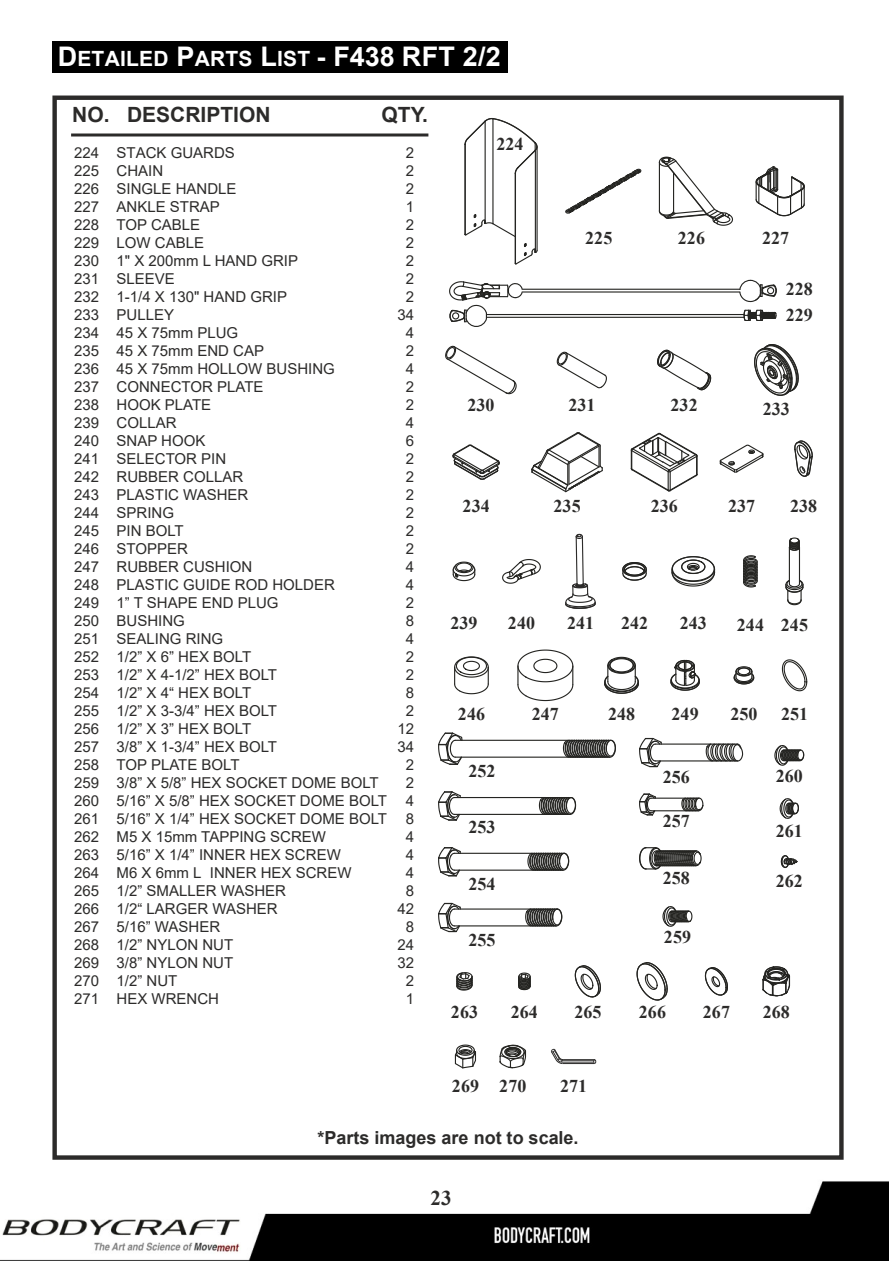
<style>
.page{position:relative;width:893px;height:1263px;background:#fff}
.page>*{position:absolute;margin:0;border:0;box-sizing:border-box;transform-origin:0 0}
.t1{font:700 27px "Arial";letter-spacing:-.005em;color:#fff}
.t2{font:700 21px "Arial";color:#2c2b2a}
.t3{font:700 21px "Times New Roman";color:#2c2b2a}
.t4{font:700 18px/25.3px "Times New Roman";color:#2c2b2a}
.t5{font:700 18px "Arial";color:#2c2b2a}
.t6{font:15px/18px "Arial";color:#2c2b2a;text-align:justify}
.s1{font-size:21px}
</style>
<div class="page">
<svg style="left:452px;top:444px;width:48px;height:36px"></svg>
<svg style="left:531px;top:432px;width:72px;height:61px"></svg>
<svg style="left:630px;top:432px;width:68px;height:60px"></svg>
<svg style="left:719px;top:444px;width:45px;height:29px"></svg>
<hr style="left:71px;top:133px;width:357px;height:3px;background:#2c2b2a">
<div style="left:52px;top:96px;width:792px;height:1064px;border:4px solid #2c2b2a"></div>
<hr style="left:536px;top:147px;width:2px;height:103px;background:#242421">
<hr style="left:535px;top:150px;width:1px;height:102px;background:#242421">
<hr style="left:515px;top:173px;width:1px;height:90px;background:#242421">
<hr style="left:492px;top:119px;width:1px;height:105px;background:#242421">
<hr style="left:485px;top:121px;width:1px;height:102px;background:#242421">
<hr style="left:464px;top:144px;width:2px;height:90px;background:#242421">
<svg style="left:464px;top:213px;width:74px;height:52px"></svg>
<svg style="left:464px;top:118px;width:74px;height:57px"></svg>
<svg style="left:565px;top:168px;width:77px;height:46px"></svg>
<svg style="left:755px;top:166px;width:50px;height:51px"></svg>
<svg style="left:658px;top:156px;width:75px;height:70px"></svg>
<svg style="left:657px;top:349px;width:55px;height:42px"></svg>
<svg style="left:556px;top:351px;width:51px;height:38px"></svg>
<svg style="left:445px;top:345px;width:72px;height:50px"></svg>
<svg style="left:754px;top:344px;width:45px;height:52px"></svg>
<svg style="left:794px;top:440px;width:19px;height:37px"></svg>
<svg style="left:452px;top:561px;width:24px;height:21px"></svg>
<svg style="left:502px;top:559px;width:39px;height:25px"></svg>
<svg style="left:671px;top:556px;width:45px;height:31px"></svg>
<hr style="left:789px;top:547px;width:1px;height:37px;background:#242421">
<hr style="left:799px;top:547px;width:1px;height:37px;background:#242421">
<svg style="left:788px;top:537px;width:13px;height:14px"></svg>
<svg style="left:785px;top:579px;width:19px;height:27px"></svg>
<svg style="left:743px;top:555px;width:15px;height:33px"></svg>
<svg style="left:622px;top:562px;width:25px;height:19px"></svg>
<svg style="left:454px;top:656px;width:35px;height:39px"></svg>
<svg style="left:517px;top:649px;width:57px;height:53px"></svg>
<svg style="left:604px;top:656px;width:35px;height:38px"></svg>
<svg style="left:670px;top:659px;width:30px;height:32px"></svg>
<svg style="left:733px;top:666px;width:22px;height:19px"></svg>
<svg style="left:781px;top:659px;width:27px;height:33px"></svg>
<hr style="left:455px;top:756px;width:114px;height:2px;background:#242421">
<hr style="left:455px;top:740px;width:115px;height:1px;background:#242421">
<svg style="left:562px;top:739px;width:54px;height:19px"></svg>
<svg style="left:438px;top:732px;width:25px;height:33px"></svg>
<hr style="left:454px;top:814px;width:91px;height:1px;background:#242421">
<hr style="left:454px;top:797px;width:92px;height:1px;background:#242421">
<svg style="left:538px;top:797px;width:39px;height:18px"></svg>
<svg style="left:438px;top:791px;width:23px;height:30px"></svg>
<hr style="left:454px;top:869px;width:79px;height:2px;background:#242421">
<hr style="left:454px;top:853px;width:78px;height:1px;background:#242421">
<svg style="left:527px;top:852px;width:43px;height:19px"></svg>
<svg style="left:438px;top:847px;width:23px;height:30px"></svg>
<hr style="left:454px;top:925px;width:77px;height:1px;background:#242421">
<hr style="left:454px;top:908px;width:78px;height:2px;background:#242421">
<svg style="left:525px;top:908px;width:38px;height:19px"></svg>
<svg style="left:438px;top:902px;width:23px;height:31px"></svg>
<hr style="left:655px;top:760px;width:57px;height:1px;background:#242421">
<hr style="left:655px;top:743px;width:60px;height:2px;background:#242421">
<svg style="left:705px;top:743px;width:39px;height:19px"></svg>
<svg style="left:639px;top:737px;width:23px;height:31px"></svg>
<hr style="left:651px;top:810px;width:35px;height:1px;background:#242421">
<hr style="left:651px;top:798px;width:37px;height:1px;background:#242421">
<svg style="left:681px;top:797px;width:23px;height:15px"></svg>
<svg style="left:639px;top:793px;width:18px;height:23px"></svg>
<svg style="left:662px;top:906px;width:31px;height:21px"></svg>
<svg style="left:774px;top:745px;width:31px;height:21px"></svg>
<svg style="left:639px;top:847px;width:63px;height:23px"></svg>
<svg style="left:779px;top:798px;width:20px;height:21px"></svg>
<svg style="left:456px;top:972px;width:17px;height:19px"></svg>
<svg style="left:518px;top:972px;width:13px;height:19px"></svg>
<svg style="left:780px;top:855px;width:18px;height:13px"></svg>
<svg style="left:704px;top:967px;width:24px;height:29px"></svg>
<svg style="left:574px;top:965px;width:27px;height:33px"></svg>
<svg style="left:636px;top:962px;width:32px;height:39px"></svg>
<svg style="left:762px;top:966px;width:29px;height:31px"></svg>
<svg style="left:454px;top:1044px;width:23px;height:25px"></svg>
<hr style="left:562px;top:1062px;width:32px;height:1px;background:#2c2b2a">
<hr style="left:562px;top:1063px;width:32px;height:1px;background:#2c2b2a">
<hr style="left:562px;top:1060px;width:32px;height:1px;background:#2c2b2a">
<svg style="left:593px;top:1059px;width:4px;height:5px"></svg>
<hr style="left:563px;top:1059px;width:32px;height:1px;background:#2c2b2a">
<svg style="left:551px;top:1048px;width:13px;height:16px"></svg>
<svg style="left:565px;top:533px;width:31px;height:76px"></svg>
<svg style="left:499px;top:1044px;width:28px;height:25px"></svg>
<hr style="left:522px;top:291px;width:218px;height:2px;background:#242421">
<hr style="left:522px;top:289px;width:218px;height:1px;background:#242421">
<hr style="left:486px;top:317px;width:258px;height:1px;background:#242421">
<hr style="left:486px;top:314px;width:258px;height:1px;background:#242421">
<svg style="left:449px;top:281px;width:74px;height:46px"></svg>
<svg style="left:739px;top:279px;width:38px;height:42px"></svg>
<img style="left:0;top:1181px;width:888px;height:79px">
<div style="left:52px;top:42px;width:456px;height:31px;background:#000"></div>
<h1 class="t1" style="left:58px;top:47px;width:445px">D<span class="s1">ETAILED</span> P<span class="s1">ARTS</span> L<span class="s1">IST</span> - F438 RFT 2/2</h1>
<h2 class="t2" style="left:72px;top:107px;width:200px">NO. DESCRIPTION</h2>
<h2 class="t2" style="left:381px;top:107px;width:48px">QTY.</h2>
<p class="t6" style="left:117px;top:145px;width:272px;text-align:left">STACK GUARDS<br>CHAIN<br>SINGLE HANDLE<br>ANKLE STRAP<br>TOP CABLE<br>LOW CABLE<br>1" X 200mm L HAND GRIP<br>SLEEVE<br>1-1/4 X 130" HAND GRIP<br>PULLEY<br>45 X 75mm PLUG<br>45 X 75mm END CAP<br>45 X 75mm HOLLOW BUSHING<br>CONNECTOR PLATE<br>HOOK PLATE<br>COLLAR<br>SNAP HOOK<br>SELECTOR PIN<br>RUBBER COLLAR<br>PLASTIC WASHER<br>SPRING<br>PIN BOLT<br>STOPPER<br>RUBBER CUSHION<br>PLASTIC GUIDE ROD HOLDER<br>1” T SHAPE END PLUG<br>BUSHING<br>SEALING RING<br>1/2” X 6” HEX BOLT<br>1/2” X 4-1/2” HEX BOLT<br>1/2” X 4“ HEX BOLT<br>1/2” X 3-3/4” HEX BOLT<br>1/2” X 3” HEX BOLT<br>3/8” X 1-3/4” HEX BOLT<br>TOP PLATE BOLT<br>3/8” X 5/8” HEX SOCKET DOME BOLT<br>5/16” X 5/8” HEX SOCKET DOME BOLT<br>5/16” X 1/4” HEX SOCKET DOME BOLT<br>M5 X 15mm TAPPING SCREW<br>5/16” X 1/4” INNER HEX SCREW<br>M6 X 6mm L INNER HEX SCREW<br>1/2” SMALLER WASHER<br>1/2“ LARGER WASHER<br>5/16” WASHER<br>1/2” NYLON NUT<br>3/8” NYLON NUT<br>1/2” NUT<br>HEX WRENCH</p>
<p class="t6" style="left:74px;top:145px;width:27px">224<br>225<br>226<br>227<br>228<br>229<br>230<br>231<br>232<br>233<br>234<br>235<br>236<br>237<br>238<br>239<br>240<br>241<br>242<br>243<br>244<br>245<br>246<br>247<br>248<br>249<br>250<br>251<br>252<br>253<br>254<br>255<br>256<br>257<br>258<br>259<br>260<br>261<br>262<br>263<br>264<br>265<br>266<br>267<br>268<br>269<br>270<br>271</p>
<p class="t6" style="left:397px;top:145px;width:18px;text-align:center">2<br>2<br>2<br>1<br>2<br>2<br>2<br>2<br>2<br>34<br>4<br>2<br>4<br>2<br>2<br>4<br>6<br>2<br>2<br>2<br>2<br>2<br>2<br>4<br>4<br>2<br>8<br>4<br>2<br>2<br>8<br>2<br>12<br>34<br>2<br>2<br>4<br>8<br>4<br>4<br>4<br>8<br>42<br>8<br>24<br>32<br>2<br>1</p>
<p class="t4" style="left:496px;top:134px;width:29px">224</p>
<p class="t4" style="left:585px;top:227px;width:29px">225</p>
<p class="t4" style="left:678px;top:227px;width:29px">226</p>
<p class="t4" style="left:762px;top:227px;width:29px">227</p>
<p class="t4" style="left:786px;top:278px;width:29px">228<br>229</p>
<p class="t4" style="left:467px;top:394px;width:29px">230</p>
<p class="t4" style="left:568px;top:394px;width:29px">231</p>
<p class="t4" style="left:671px;top:394px;width:29px">232</p>
<p class="t4" style="left:763px;top:398px;width:29px">233</p>
<p class="t4" style="left:463px;top:495px;width:29px">234</p>
<p class="t4" style="left:554px;top:495px;width:29px">235</p>
<p class="t4" style="left:651px;top:495px;width:29px">236</p>
<p class="t4" style="left:728px;top:495px;width:29px">237</p>
<p class="t4" style="left:790px;top:495px;width:29px">238</p>
<p class="t4" style="left:450px;top:612px;width:29px">239</p>
<p class="t4" style="left:508px;top:612px;width:29px">240</p>
<p class="t4" style="left:567px;top:612px;width:29px">241</p>
<p class="t4" style="left:621px;top:612px;width:29px">242</p>
<p class="t4" style="left:680px;top:612px;width:29px">243</p>
<p class="t4" style="left:737px;top:614px;width:73px">244 245</p>
<p class="t4" style="left:458px;top:703px;width:29px">246</p>
<p class="t4" style="left:532px;top:703px;width:29px">247</p>
<p class="t4" style="left:608px;top:703px;width:29px">248</p>
<p class="t4" style="left:672px;top:703px;width:29px">249</p>
<p class="t4" style="left:730px;top:703px;width:29px">250</p>
<p class="t4" style="left:781px;top:703px;width:29px">251</p>
<p class="t4" style="left:468px;top:760px;width:29px">252</p>
<p class="t4" style="left:468px;top:816px;width:29px">253</p>
<p class="t4" style="left:663px;top:766px;width:29px">256</p>
<p class="t4" style="left:663px;top:811px;width:29px">257</p>
<p class="t4" style="left:776px;top:765px;width:29px">260</p>
<p class="t4" style="left:776px;top:820px;width:29px">261</p>
<p class="t4" style="left:468px;top:873px;width:29px">254</p>
<p class="t4" style="left:663px;top:867px;width:29px">258</p>
<p class="t4" style="left:776px;top:870px;width:29px">262</p>
<p class="t4" style="left:468px;top:929px;width:29px">255</p>
<p class="t4" style="left:664px;top:926px;width:29px">259</p>
<p class="t4" style="left:451px;top:1001px;width:29px">263</p>
<p class="t4" style="left:511px;top:1001px;width:29px">264</p>
<p class="t4" style="left:574px;top:1001px;width:29px">265</p>
<p class="t4" style="left:639px;top:1001px;width:29px">266</p>
<p class="t4" style="left:703px;top:1001px;width:29px">267</p>
<p class="t4" style="left:763px;top:1001px;width:29px">268</p>
<p class="t4" style="left:452px;top:1075px;width:76px">269 270</p>
<p class="t4" style="left:560px;top:1075px;width:29px">271</p>
<p class="t5" style="left:317px;top:1131px;width:263px">*Parts images are not to scale.</p>
<h2 class="t3" style="left:431px;top:1191px;width:23px">23</h2>
</div>
